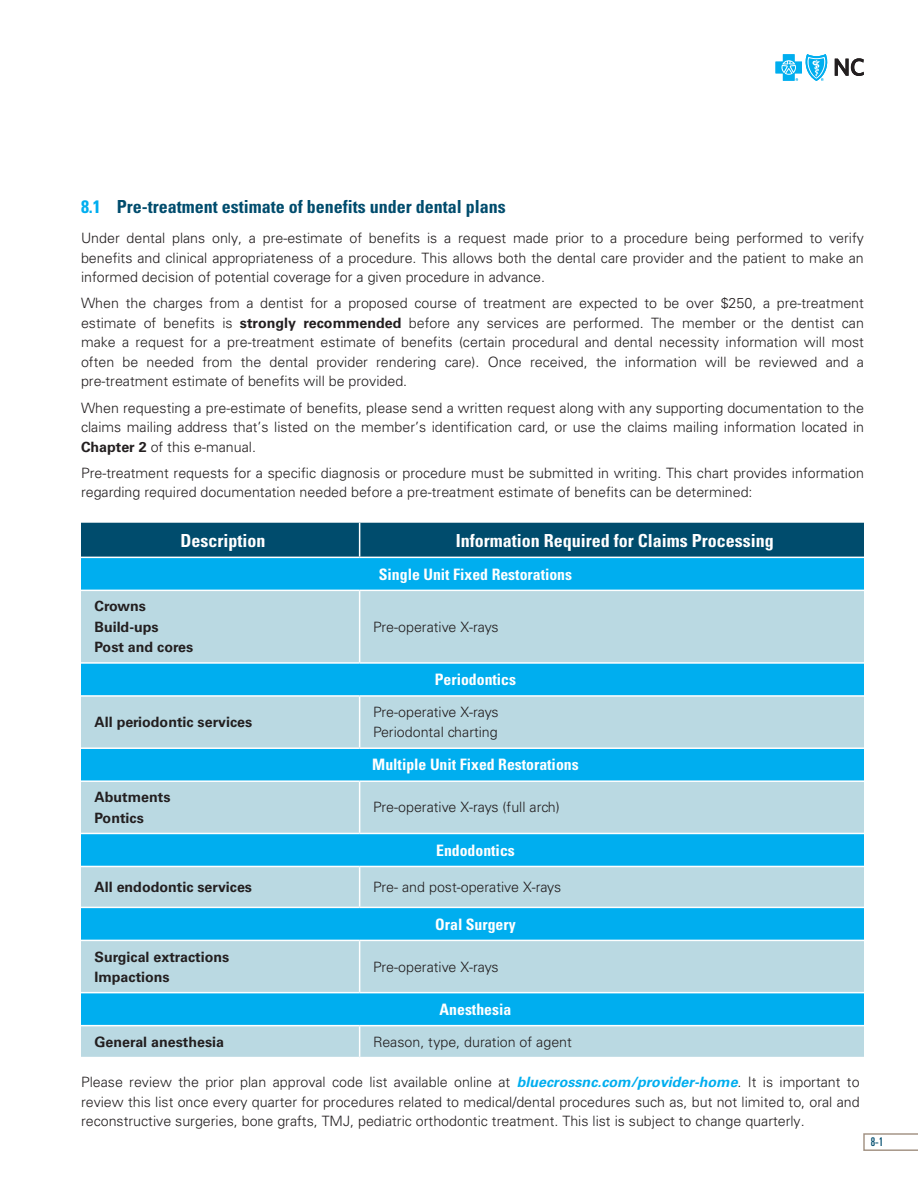
<style>
.page{position:relative;width:918px;height:1188px;background:#fff}
.page>*{position:absolute;margin:0;border:0;box-sizing:border-box;transform-origin:0 0}
.t1{font:700 condensed 18px "Univers LT Std";color:#004c6d}
.t2{font:700 condensed 18px "Univers LT Std";color:#fff}
.t3{font:700 condensed 15.75px "Univers LT Std";color:#fff}
.t4{font:300 14.25px/19.5px "Univers LT Std";color:#231f20;text-align:justify}
.t5{font:700 14.25px/20.4px "Univers LT Std";color:#231f20}
.t6{font:ultra-condensed 12px "Univers LT Std";color:#004c6d}
.s1{color:#00aeef}
.s2{font-weight:700}
.s3{font-weight:700;font-style:italic;color:#00aeef}
</style>
<div class="page">
<svg style="left:863px;top:1133px;width:55px;height:18px"></svg>
<svg style="left:776px;top:54px;width:52px;height:27px"></svg>
<svg style="left:835px;top:58px;width:29px;height:18px"></svg>
<div style="left:81px;top:523px;width:783px;height:34px;background:#004c6d"></div>
<div style="left:81px;top:558px;width:783px;height:32px;background:#00aeef"></div>
<svg style="left:81px;top:591px;width:783px;height:466px;background:#7acae6"></svg>
<hr style="left:359px;top:591px;width:1px;height:71px;background:#fff">
<hr style="left:359px;top:697px;width:1px;height:50px;background:#fff">
<hr style="left:359px;top:782px;width:1px;height:51px;background:#fff">
<hr style="left:359px;top:867px;width:1px;height:40px;background:#fff">
<hr style="left:359px;top:941px;width:1px;height:51px;background:#fff">
<hr style="left:359px;top:1026px;width:1px;height:31px;background:#fff">
<hr style="left:81px;top:662px;width:279px;height:2px;background:#fff">
<hr style="left:360px;top:662px;width:504px;height:2px;background:#fff">
<hr style="left:81px;top:695px;width:279px;height:2px;background:#fff">
<hr style="left:360px;top:695px;width:504px;height:2px;background:#fff">
<hr style="left:81px;top:747px;width:279px;height:2px;background:#fff">
<hr style="left:360px;top:747px;width:504px;height:2px;background:#fff">
<hr style="left:81px;top:780px;width:279px;height:2px;background:#fff">
<hr style="left:360px;top:780px;width:504px;height:2px;background:#fff">
<hr style="left:81px;top:833px;width:279px;height:1px;background:#fff">
<hr style="left:360px;top:833px;width:504px;height:1px;background:#fff">
<hr style="left:81px;top:866px;width:279px;height:1px;background:#fff">
<hr style="left:360px;top:866px;width:504px;height:1px;background:#fff">
<hr style="left:81px;top:907px;width:279px;height:1px;background:#fff">
<hr style="left:360px;top:907px;width:504px;height:1px;background:#fff">
<hr style="left:81px;top:940px;width:279px;height:1px;background:#fff">
<hr style="left:360px;top:940px;width:504px;height:1px;background:#fff">
<hr style="left:81px;top:992px;width:279px;height:1px;background:#fff">
<hr style="left:360px;top:992px;width:504px;height:1px;background:#fff">
<hr style="left:81px;top:1025px;width:279px;height:1px;background:#fff">
<hr style="left:360px;top:1025px;width:504px;height:1px;background:#fff">
<hr style="left:359px;top:523px;width:1px;height:34px;background:#fff">
<p class="t1" style="left:81px;top:195px;width:426px"><span class="s1">8.1</span> Pre-treatment estimate of benefits under dental plans</p>
<p class="t4" style="left:81px;top:228px;width:784px">Under dental plans only, a pre-estimate of benefits is a request made prior to a procedure being performed to verify benefits and clinical appropriateness of a procedure. This allows both the dental care provider and the patient to make an informed decision of potential coverage for a given procedure in advance.</p>
<p class="t4" style="left:81px;top:294px;width:785px">When the charges from a dentist for a proposed course of treatment are expected to be over $250, a pre-treatment estimate of benefits is <span class="s2">strongly recommended</span> before any services are performed. The member or the dentist can make a request for a pre-treatment estimate of benefits (certain procedural and dental necessity information will most often be needed from the dental provider rendering care). Once received, the information will be reviewed and a pre-treatment estimate of benefits will be provided.</p>
<p class="t4" style="left:81px;top:398px;width:785px">When requesting a pre-estimate of benefits, please send a written request along with any supporting documentation to the claims mailing address that’s listed on the member’s identification card, or use the claims mailing information located in <span class="s2">Chapter 2</span> of this e-manual.</p>
<p class="t4" style="left:81px;top:463px;width:785px">Pre-treatment requests for a specific diagnosis or procedure must be submitted in writing. This chart provides information regarding required documentation needed before a pre-treatment estimate of benefits can be determined:</p>
<p class="t2" style="left:180px;top:529px;width:86px">Description</p>
<p class="t2" style="left:456px;top:529px;width:319px">Information Required for Claims Processing</p>
<p class="t3" style="left:379px;top:564px;width:195px">Single Unit Fixed Restorations</p>
<p class="t5" style="left:94px;top:596px;width:100px">Crowns<br>Build-ups<br>Post and cores</p>
<p class="t4" style="left:373px;top:617px;width:127px">Pre-operative X-rays</p>
<p class="t3" style="left:435px;top:670px;width:83px">Periodontics</p>
<p class="t5" style="left:94px;top:712px;width:159px">All periodontic services</p>
<p class="t4" style="left:373px;top:702px;width:127px;line-height:20.4px">Pre-operative X-rays<br>Periodontal charting</p>
<p class="t3" style="left:372px;top:755px;width:208px">Multiple Unit Fixed Restorations</p>
<p class="t5" style="left:94px;top:787px;width:77px">Abutments<br>Pontics</p>
<p class="t4" style="left:373px;top:798px;width:188px">Pre-operative X-rays (full arch)</p>
<p class="t3" style="left:436px;top:840px;width:80px">Endodontics</p>
<p class="t5" style="left:94px;top:877px;width:159px">All endodontic services</p>
<p class="t4" style="left:373px;top:877px;width:190px">Pre- and post-operative X-rays</p>
<p class="t3" style="left:435px;top:914px;width:82px">Oral Surgery</p>
<p class="t5" style="left:94px;top:946px;width:136px">Surgical extractions<br>Impactions</p>
<p class="t4" style="left:373px;top:957px;width:127px">Pre-operative X-rays</p>
<p class="t3" style="left:440px;top:1000px;width:73px">Anesthesia</p>
<p class="t5" style="left:94px;top:1032px;width:131px">General anesthesia</p>
<p class="t4" style="left:373px;top:1032px;width:200px">Reason, type, duration of agent</p>
<p class="t4" style="left:81px;top:1072px;width:780px">Please review the prior plan approval code list available online at <span class="s3">bluecrossnc.com/provider-home</span>. It is important to review this list once every quarter for procedures related to medical/dental procedures such as, but not limited to, oral and reconstructive surgeries, bone grafts, TMJ, pediatric orthodontic treatment. This list is subject to change quarterly.</p>
<p class="t6" style="left:871px;top:1135px;width:14px">8-1</p>
</div>
